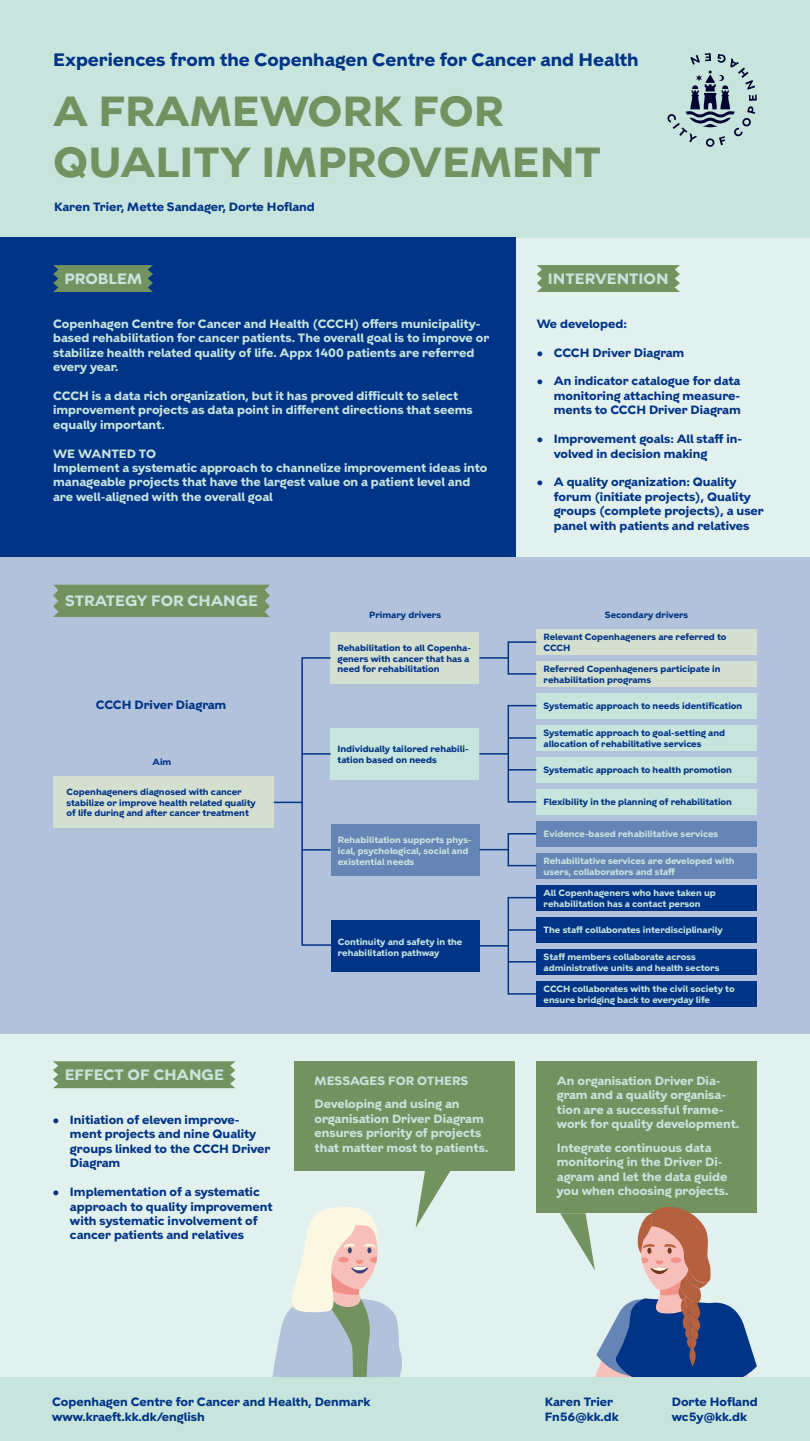
<style>
.page{position:relative;width:810px;height:1441px;background:#fff}
.page>*{position:absolute;margin:0;border:0;box-sizing:border-box;transform-origin:0 0}
.t1{font:700 42px/50.4px "KBH";color:#729260}
.t2{font:700 18px "KBH";color:#003487}
.t3{font:700 15px "KBH";color:#c7e4dd}
.t4{font:700 12px/14.4px "KBH";color:#c7e4dd}
.t5{font:700 12px/14.4px "KBH";color:#003487}
.t6{font:700 9px/10.8px "KBH";color:#003487}
.t7{font:700 9px/10.8px "KBH";color:#c7e4dd}
</style>
<div class="page">
<div style="left:0;top:0;width:810px;height:1440px;background:#e3f1ee"></div>
<div style="left:0;top:0;width:810px;height:237px;background:#c7e4dd"></div>
<div style="left:0;top:237px;width:515px;height:320px;background:#003487"></div>
<svg style="left:667px;top:53px;width:90px;height:94px"></svg>
<svg style="left:53px;top:265px;width:100px;height:27px;background:#6b8c62"></svg>
<svg style="left:537px;top:265px;width:143px;height:27px;background:#769565"></svg>
<svg style="left:53px;top:1061px;width:182px;height:26px;background:#769565"></svg>
<div style="left:0;top:557px;width:810px;height:476px;background:#b3c2db"></div>
<div style="left:53px;top:584px;width:217px;height:33px;background:#729260"></div>
<div style="left:331px;top:632px;width:148px;height:51px;background:#d5dfd0"></div>
<div style="left:53px;top:776px;width:221px;height:51px;background:#d5dfd0"></div>
<div style="left:331px;top:728px;width:148px;height:51px;background:#c7e4dd"></div>
<div style="left:331px;top:824px;width:149px;height:51px;background:#6685b7"></div>
<div style="left:331px;top:920px;width:149px;height:51px;background:#003487"></div>
<div style="left:536px;top:629px;width:221px;height:25px;background:#d5dfd0"></div>
<div style="left:536px;top:661px;width:221px;height:25px;background:#d5dfd0"></div>
<div style="left:536px;top:693px;width:221px;height:25px;background:#c7e4dd"></div>
<div style="left:536px;top:725px;width:221px;height:25px;background:#c7e4dd"></div>
<div style="left:536px;top:757px;width:221px;height:25px;background:#c7e4dd"></div>
<div style="left:536px;top:789px;width:221px;height:25px;background:#c7e4dd"></div>
<div style="left:536px;top:821px;width:221px;height:25px;background:#6685b7"></div>
<div style="left:536px;top:852px;width:221px;height:26px;background:#6685b7"></div>
<div style="left:536px;top:884px;width:221px;height:26px;background:#003487"></div>
<div style="left:536px;top:916px;width:221px;height:26px;background:#003487"></div>
<div style="left:536px;top:948px;width:221px;height:26px;background:#003487"></div>
<div style="left:536px;top:980px;width:221px;height:26px;background:#003487"></div>
<svg style="left:301px;top:656px;width:32px;height:290px"></svg>
<svg style="left:511px;top:769px;width:23px;height:1px"></svg>
<hr style="left:508px;top:960px;width:28px;height:2px;background:#003487">
<hr style="left:301px;top:753px;width:30px;height:1px;background:#003487">
<hr style="left:301px;top:849px;width:30px;height:1px;background:#003487">
<hr style="left:274px;top:801px;width:29px;height:2px;background:#003487">
<svg style="left:479px;top:657px;width:29px;height:1px"></svg>
<hr style="left:479px;top:848px;width:29px;height:2px;background:#003487">
<svg style="left:479px;top:753px;width:29px;height:1px"></svg>
<hr style="left:479px;top:944px;width:29px;height:2px;background:#003487">
<svg style="left:511px;top:737px;width:23px;height:1px"></svg>
<svg style="left:511px;top:929px;width:23px;height:1px"></svg>
<div style="left:508px;top:704px;width:29px;height:98px;border:2px solid #003487"></div>
<div style="left:508px;top:896px;width:29px;height:98px;border:2px solid #003487"></div>
<div style="left:0;top:1376px;width:810px;height:64px;background:#c7e4dd"></div>
<div style="left:536px;top:1061px;width:221px;height:151px;background:#729260"></div>
<div style="left:295px;top:1061px;width:220px;height:109px;background:#729260"></div>
<svg style="left:416px;top:1170px;width:34px;height:57px"></svg>
<svg style="left:272px;top:1207px;width:130px;height:169px"></svg>
<svg style="left:560px;top:1206px;width:197px;height:171px"></svg>
<div style="left:508px;top:641px;width:29px;height:33px;border:2px solid #003487"></div>
<div style="left:508px;top:832px;width:29px;height:34px;border:2px solid #003487"></div>
<p class="t2" style="left:53px;top:49px;width:587px">Experiences from the Copenhagen Centre for Cancer and Health</p>
<h1 class="t1" style="left:53px;top:87px;width:549px">A FRAMEWORK FOR<br>QUALITY IMPROVEMENT</h1>
<p class="t5" style="left:54px;top:200px;width:262px">Karen Trier, Mette Sandager, Dorte Hofland</p>
<h2 class="t3" style="left:64px;top:270px;width:79px">PROBLEM</h2>
<p class="t4" style="left:53px;top:316px;width:438px">Copenhagen Centre for Cancer and Health (CCCH) offers municipality&shy;based rehabilitation for cancer patients. The overall goal is to improve or stabilize health related quality of life. Appx 1400 patients are referred every year.</p>
<p class="t4" style="left:53px;top:388px;width:421px">CCCH is a data rich organization, but it has proved difficult to select improvement projects as data point in different directions that seems equally important.</p>
<p class="t4" style="left:53px;top:446px;width:104px">WE WANTED TO</p>
<p class="t4" style="left:53px;top:460px;width:436px">Implement a systematic approach to channelize improvement ideas into manageable projects that have the largest value on a patient level and are well-aligned with the overall goal</p>
<h2 class="t3" style="left:65px;top:592px;width:195px">STRATEGY FOR CHANGE</h2>
<p class="t5" style="left:96px;top:698px;width:132px">CCCH Driver Diagram</p>
<p class="t6" style="left:153px;top:756px;width:20px">Aim</p>
<p class="t6" style="left:67px;top:786px;width:191px">Copenhageners diagnosed with cancer stabilize or improve health related quality of life during and after cancer treatment</p>
<p class="t6" style="left:369px;top:609px;width:73px">Primary drivers</p>
<p class="t6" style="left:338px;top:642px;width:135px">Rehabilitation to all Copenha&shy;geners with cancer that has a need for rehabilitation</p>
<p class="t6" style="left:338px;top:743px;width:133px">Individually tailored rehabili&shy;tation based on needs</p>
<p class="t7" style="left:338px;top:834px;width:135px">Rehabilitation supports phys&shy;ical, psychological, social and existential needs</p>
<p class="t7" style="left:338px;top:936px;width:126px">Continuity and safety in the rehabilitation pathway</p>
<h2 class="t3" style="left:65px;top:1065px;width:161px">EFFECT OF CHANGE</h2>
<p class="t5" style="left:53px;top:1112px;width:188px">• Initiation of eleven improve-</p>
<p class="t5" style="left:70px;top:1126px;width:202px">ment projects and nine Quality groups linked to the CCCH Driver<br>Diagram</p>
<p class="t5" style="left:70px;top:1184px;width:204px;text-indent:-17px">• Implementation of a systematic approach to quality improvement with systematic involvement of cancer patients and relatives</p>
<h3 class="t4" style="left:315px;top:1073px;width:155px">MESSAGES FOR OTHERS</h3>
<p class="t4" style="left:315px;top:1096px;width:175px">Developing and using an organisation Driver Diagram ensures priority of projects that matter most to patients.</p>
<h2 class="t3" style="left:548px;top:270px;width:122px">INTERVENTION</h2>
<p class="t5" style="left:537px;top:316px;width:92px">We developed:</p>
<p class="t5" style="left:537px;top:345px;width:149px">• CCCH Driver Diagram</p>
<p class="t5" style="left:554px;top:374px;width:189px;text-align:justify;text-indent:-17px">• An indicator catalogue for data monitoring attaching measure&shy;ments to CCCH Driver Diagram</p>
<p class="t5" style="left:554px;top:431px;width:190px;text-indent:-17px">• Improvement goals: All staff in&shy;volved in decision making</p>
<p class="t5" style="left:554px;top:475px;width:212px;text-indent:-17px">• A quality organization: Quality forum (initiate projects), Quality groups (complete projects), a user panel with patients and relatives</p>
<p class="t6" style="left:605px;top:609px;width:85px">Secondary drivers</p>
<p class="t6" style="left:544px;top:631px;width:184px">Relevant Copenhageners are referred to<br>CCCH</p>
<p class="t6" style="left:544px;top:663px;width:178px">Referred Copenhageners participate in rehabilitation programs</p>
<p class="t6" style="left:544px;top:700px;width:200px">Systematic approach to needs identification</p>
<p class="t6" style="left:544px;top:727px;width:183px">Systematic approach to goal-setting and allocation of rehabilitative services</p>
<p class="t6" style="left:544px;top:764px;width:190px">Systematic approach to health promotion</p>
<p class="t6" style="left:544px;top:796px;width:190px">Flexibility in the planning of rehabilitation</p>
<p class="t7" style="left:544px;top:828px;width:176px">Evidence-based rehabilitative services</p>
<p class="t7" style="left:544px;top:855px;width:193px">Rehabilitative services are developed with users, collaborators and staff</p>
<p class="t7" style="left:544px;top:887px;width:174px">All Copenhageners who have taken up rehabilitation has a contact person</p>
<p class="t7" style="left:544px;top:924px;width:181px">The staff collaborates interdisciplinarily</p>
<p class="t7" style="left:544px;top:951px;width:177px">Staff members collaborate across administrative units and health sectors</p>
<p class="t7" style="left:544px;top:983px;width:193px">CCCH collaborates with the civil society to ensure bridging back to everyday life</p>
<p class="t4" style="left:557px;top:1073px;width:184px">An organisation Driver Dia&shy;gram and a quality organisa&shy;tion are a successful frame&shy;work for quality development.</p>
<p class="t4" style="left:557px;top:1140px;width:173px">Integrate continuous data monitoring in the Driver Di&shy;agram and let the data guide you when choosing projects.</p>
<p class="t5" style="left:52px;top:1394px;width:320px">Copenhagen Centre for Cancer and Health, Denmark</p>
<p class="t5" style="left:52px;top:1409px;width:154px">www.kraeft.kk.dk/english</p>
<p class="t5" style="left:545px;top:1394px;width:70px">Karen Trier</p>
<p class="t5" style="left:545px;top:1409px;width:76px">Fn56@kk.dk</p>
<p class="t5" style="left:672px;top:1394px;width:87px">Dorte Hofland</p>
<p class="t5" style="left:672px;top:1409px;width:77px">wc5y@kk.dk</p>
</div>
